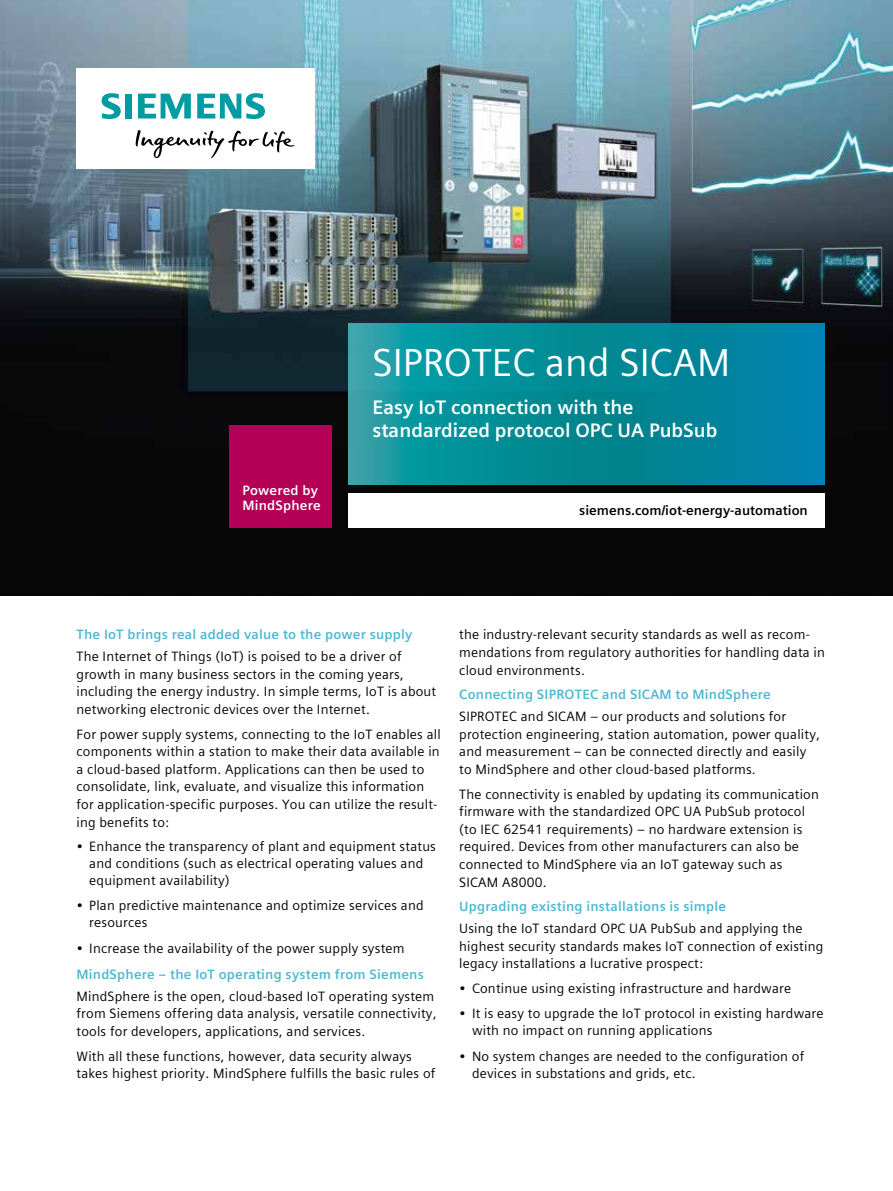
<style>
.page{position:relative;width:893px;height:1191px;background:#fff}
.page>*{position:absolute;margin:0;border:0;box-sizing:border-box;transform-origin:0 0}
.t1{font:39px "Siemens Sans Global";color:#fff}
.t2{font:700 19.5px/23.4px "Siemens Sans Global";color:#fff}
.t3{font:13.5px/17.5px "Siemens Sans Global";letter-spacing:.015em;color:#000}
.t4{font:700 13.5px "Siemens Sans Global";letter-spacing:.015em;color:#4db8d4}
.t5{font:700 13.5px "Siemens Sans Global";color:#000}
.t6{font:700 13.5px/15px "Siemens Sans Global";letter-spacing:.015em;color:#fff}
</style>
<div class="page">
<img style="left:0;top:0;width:893px;height:595px">
<div style="left:77px;top:68px;width:238px;height:101px;background:#fff"></div>
<svg style="left:135px;top:130px;width:160px;height:28px"></svg>
<svg style="left:102px;top:93px;width:30px;height:26px"></svg>
<svg style="left:138px;top:94px;width:53px;height:25px"></svg>
<svg style="left:197px;top:93px;width:68px;height:26px"></svg>
<div style="left:349px;top:493px;width:476px;height:34px;background:#fff"></div>
<svg style="left:349px;top:323px;width:476px;height:162px;background:#068b9c"></svg>
<div style="left:230px;top:425px;width:102px;height:102px;background:#b40056"></div>
<p class="t6" style="left:242px;top:483px;width:80px">Powered by<br>MindSphere</p>
<h1 class="t1" style="left:372px;top:332px;width:359px">SIPROTEC and SICAM</h1>
<h2 class="t2" style="left:372px;top:395px;width:346px">Easy IoT connection with the standardized protocol OPC UA PubSub</h2>
<p class="t5" style="left:579px;top:500px;width:230px">siemens.com/iot-energy-automation</p>
<p class="t4" style="left:77px;top:624px;width:337px">The IoT brings real added value to the power supply</p>
<p class="t3" style="left:77px;top:648px;width:361px">The Internet of Things (IoT) is poised to be a driver of growth in many business sectors in the coming years, including the energy industry. In simple terms, IoT is about networking electronic devices over the Internet.</p>
<p class="t3" style="left:77px;top:725px;width:366px">For power supply systems, connecting to the IoT enables all components within a station to make their data available in a cloud-based platform. Applications can then be used to consolidate, link, evaluate, and visualize this information for application-specific purposes. You can utilize the result&shy;ing benefits to:</p>
<p class="t3" style="left:89px;top:837px;width:348px;line-height:17px;text-indent:-13px">• Enhance the transparency of plant and equipment status and conditions (such as electrical operating values and equipment availability)</p>
<p class="t3" style="left:89px;top:897px;width:336px;line-height:17px;text-indent:-13px">• Plan predictive maintenance and optimize services and resources</p>
<p class="t3" style="left:77px;top:939px;width:329px">• Increase the availability of the power supply system</p>
<p class="t4" style="left:77px;top:964px;width:349px">MindSphere – the IoT operating system from Siemens</p>
<p class="t3" style="left:77px;top:987px;width:362px">MindSphere is the open, cloud-based IoT operating system from Siemens offering data analysis, versatile connectivity, tools for developers, applications, and services.</p>
<p class="t3" style="left:77px;top:1047px;width:360px">With all these functions, however, data security always takes highest priority. MindSphere fulfills the basic rules of</p>
<p class="t3" style="left:459px;top:626px;width:367px">the industry-relevant security standards as well as recom&shy;mendations from regulatory authorities for handling data in cloud environments.</p>
<p class="t4" style="left:459px;top:684px;width:313px">Connecting SIPROTEC and SICAM to MindSphere</p>
<p class="t3" style="left:459px;top:708px;width:362px">SIPROTEC and SICAM – our products and solutions for protection engineering, station automation, power quality, and measurement – can be connected directly and easily to MindSphere and other cloud-based platforms.</p>
<p class="t3" style="left:459px;top:785px;width:361px">The connectivity is enabled by updating its communication firmware with the standardized OPC UA PubSub protocol (to IEC 62541 requirements) – no hardware extension is required. Devices from other manufacturers can also be connected to MindSphere via an IoT gateway such as SICAM A8000.</p>
<p class="t4" style="left:459px;top:896px;width:268px">Upgrading existing installations is simple</p>
<p class="t3" style="left:459px;top:920px;width:366px">Using the IoT standard OPC UA PubSub and applying the highest security standards makes IoT connection of existing legacy installations a lucrative prospect:</p>
<p class="t3" style="left:459px;top:979px;width:333px">• Continue using existing infrastructure and hardware</p>
<p class="t3" style="left:472px;top:1005px;width:353px;line-height:17px;text-indent:-13px">• It is easy to upgrade the IoT protocol in existing hardware with no impact on running applications</p>
<p class="t3" style="left:472px;top:1047px;width:334px;line-height:17px;text-indent:-13px">• No system changes are needed to the configuration of devices in substations and grids, etc.</p>
</div>
